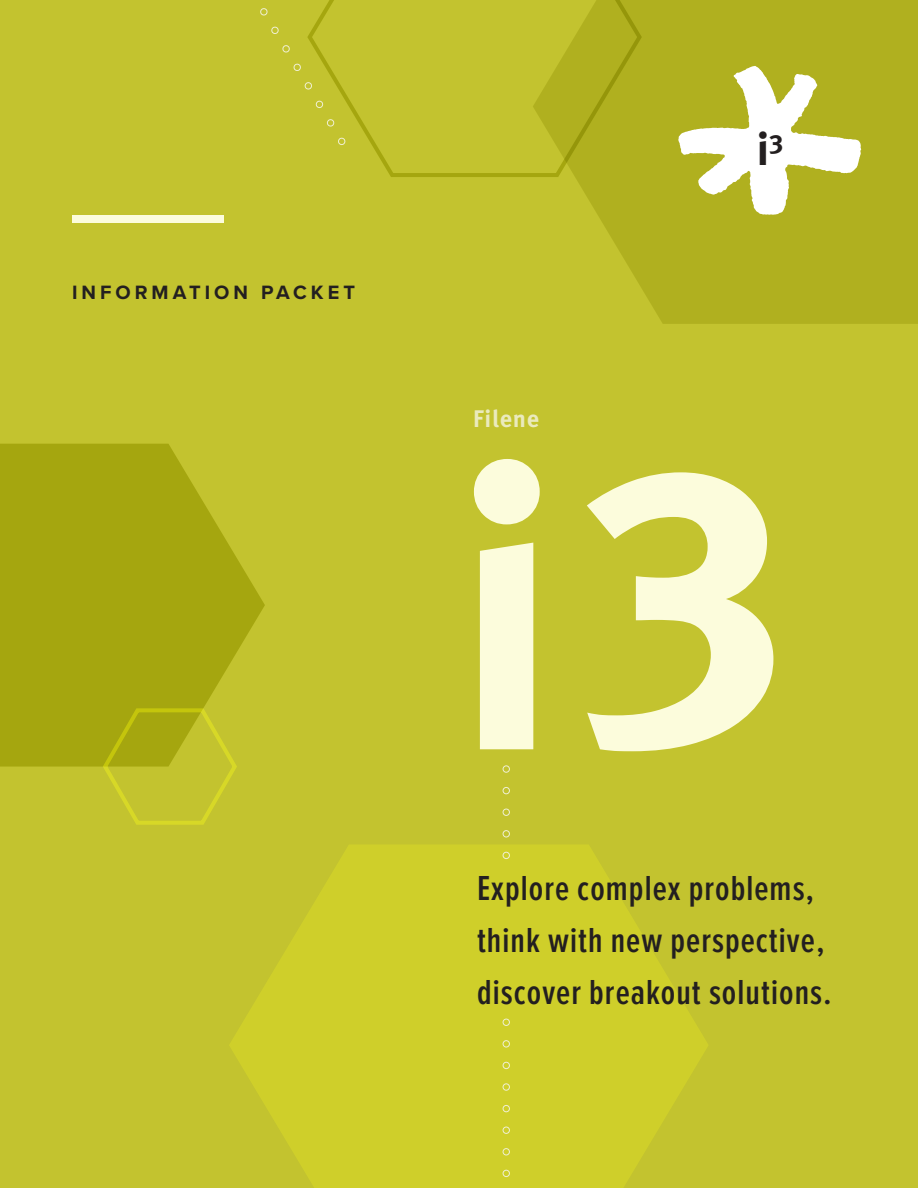
<style>
.page{position:relative;width:918px;height:1188px;background:#c3c32f}
.page>*{position:absolute;margin:0;border:0;box-sizing:border-box;transform-origin:0 0}
.t1{font:700 45.8px "Meta Pro";color:#231f20}
.t2{font:600 36px/52px "Proxima Nova Ex Cn";letter-spacing:.03em;color:#231f20}
.t3{font:700 24px "Meta Pro";letter-spacing:.03em;color:#eaeabd}
.t4{font:700 20px "Proxima Nova";letter-spacing:.2em;color:#231f20}
</style>
<div class="page">
<div style="left:72px;top:215px;width:151px;height:8px;background:#fcfcdc"></div>
<div style="left:480px;top:543px;width:53px;height:206px;background:#fcfcdc"></div>
<svg style="left:474px;top:459px;width:66px;height:65px"></svg>
<svg style="left:587px;top:472px;width:186px;height:279px"></svg>
<svg style="left:230px;top:845px;width:478px;height:343px;fill:#cfcf2a"></svg>
<svg style="left:577px;top:0;width:341px;height:324px;background:#b1b120"></svg>
<svg style="left:0;top:444px;width:265px;height:323px;fill:#a5a60f"></svg>
<svg style="left:307px;top:0;width:337px;height:179px"></svg>
<svg style="left:101px;top:706px;width:138px;height:119px"></svg>
<svg style="left:678px;top:66px;width:183px;height:149px;background:#d1d17c"></svg>
<div style="left:503px;top:765px;width:7px;height:8px;border:1px solid #f0f0d3;border-radius:50%"></div>
<div style="left:503px;top:787px;width:7px;height:7px;border:1px solid #f0f0d3;border-radius:50%"></div>
<div style="left:503px;top:809px;width:7px;height:7px;border:1px solid #f0f0d3;border-radius:50%"></div>
<div style="left:503px;top:852px;width:7px;height:7px;border:1px solid #f0f0d3;border-radius:50%"></div>
<div style="left:503px;top:830px;width:7px;height:8px;border:1px solid #f0f0d3;border-radius:50%"></div>
<div style="left:503px;top:1019px;width:7px;height:7px;border:1px solid #f0f0d3;border-radius:50%"></div>
<div style="left:503px;top:1040px;width:7px;height:8px;border:1px solid #f0f0d3;border-radius:50%"></div>
<div style="left:503px;top:1062px;width:7px;height:7px;border:1px solid #f0f0d3;border-radius:50%"></div>
<div style="left:503px;top:1105px;width:7px;height:7px;border:1px solid #f0f0d3;border-radius:50%"></div>
<div style="left:503px;top:1148px;width:7px;height:8px;border:1px solid #f0f0d3;border-radius:50%"></div>
<div style="left:503px;top:1127px;width:7px;height:7px;border:1px solid #f0f0d3;border-radius:50%"></div>
<div style="left:503px;top:1170px;width:7px;height:7px;border:1px solid #f0f0d3;border-radius:50%"></div>
<div style="left:503px;top:1083px;width:7px;height:8px;border:1px solid #f0f0d3;border-radius:50%"></div>
<svg style="left:260px;top:8px;width:8px;height:8px"></svg>
<svg style="left:271px;top:26px;width:8px;height:8px"></svg>
<svg style="left:293px;top:63px;width:8px;height:8px"></svg>
<svg style="left:315px;top:100px;width:8px;height:9px"></svg>
<svg style="left:337px;top:137px;width:8px;height:9px"></svg>
<svg style="left:304px;top:81px;width:8px;height:9px"></svg>
<svg style="left:326px;top:118px;width:8px;height:9px"></svg>
<svg style="left:282px;top:45px;width:8px;height:8px"></svg>
<p class="t4" style="left:72px;top:280px;width:285px">INFORMATION PACKET</p>
<p class="t3" style="left:473px;top:400px;width:68px">Filene</p>
<p class="t1" style="left:756px;top:113px;width:28px">i<sup>3</sup></p>
<p class="t2" style="left:477px;top:863px;width:356px">Explore complex problems, think with new perspective, discover breakout solutions.</p>
</div>
